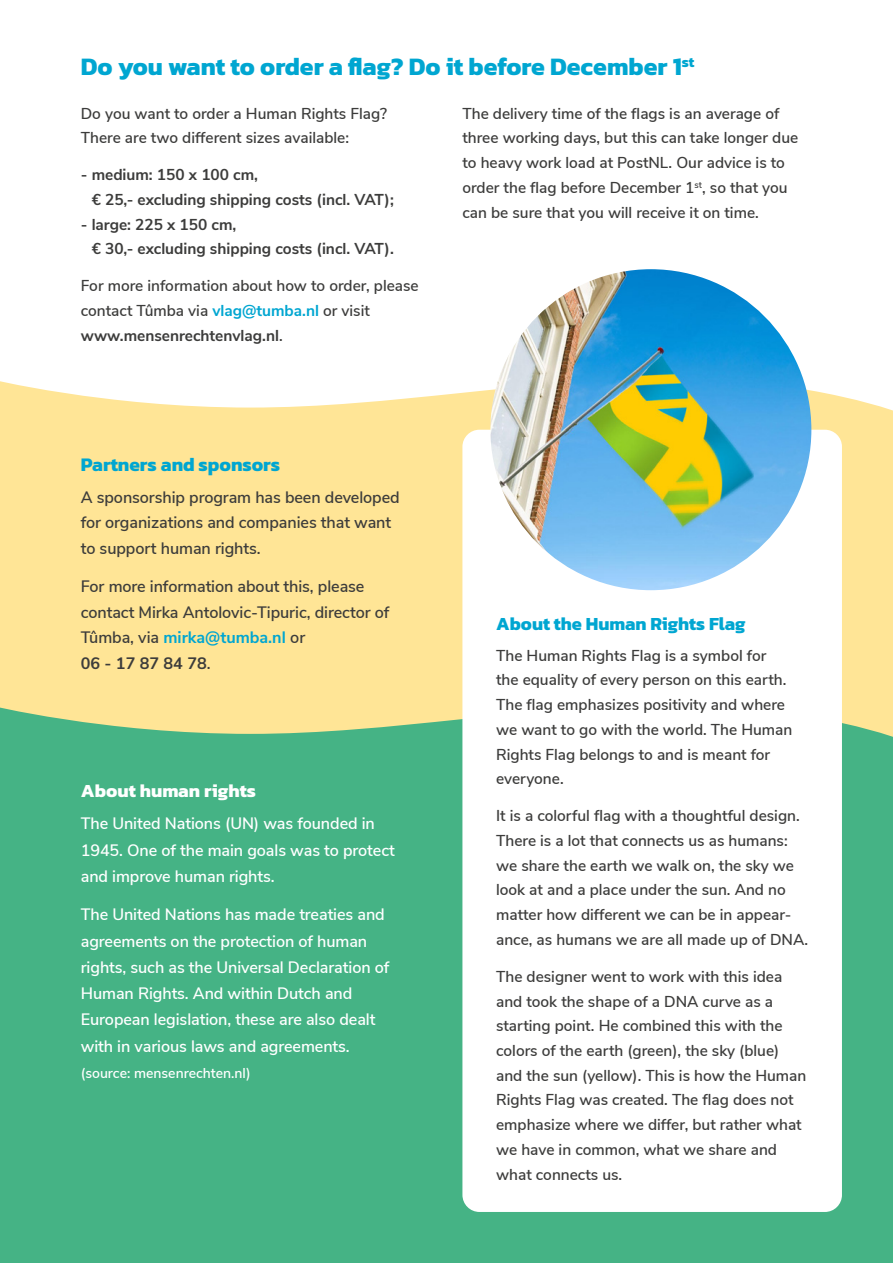
<style>
.page{position:relative;width:893px;height:1263px;background:#fff}
.page>*{position:absolute;margin:0;border:0;box-sizing:border-box;transform-origin:0 0}
.t1{font:700 25.5px "Kanit";color:#00a6d1}
.t2{font:700 19.5px "Kanit";color:#00a6d1}
.t3{font:700 18.75px "Kanit";color:#00a6d1}
.t4{font:700 18.75px "Kanit";color:#fff}
.t5{font:600 16.5px/26.2px "Nunito Sans";letter-spacing:-.005em;color:#fff}
.t6{font:600 16.5px/25.5px "Nunito Sans";letter-spacing:-.005em;color:#3c3c3b}
.t7{font:600 15.75px/24.8px "Nunito Sans";color:#3c3c3b}
.t8{font:700 15.75px/24.8px "Nunito Sans";color:#3c3c3b}
.t9{font:600 14.25px "Nunito Sans";color:#fff}
.s1{font-weight:700;color:#00a6d1}
.s2{font-weight:700}
</style>
<div class="page">
<svg style="left:0;top:378px;width:893px;height:327px;background:#ffe69d"></svg>
<div style="left:0;top:705px;width:893px;height:379px;background:#45b385"></div>
<div style="left:0;top:1084px;width:893px;height:179px;background:#45b385"></div>
<div style="left:462px;top:430px;width:380px;height:782px;background:#fff;border-radius:17px"></div>
<img style="left:490px;top:269px;width:321px;height:321px;border-radius:160px">
<h1 class="t1" style="left:81px;top:47px;width:615px">Do you want to order a flag? Do it before December 1<sup>st</sup></h1>
<p class="t7" style="left:81px;top:100px;width:308px">Do you want to order a Human Rights Flag?<br>There are two different sizes available:</p>
<p class="t8" style="left:92px;top:161px;width:304px;text-indent:-11px">- medium: 150 x 100 cm,<br>€ 25,- excluding shipping costs (incl. VAT);</p>
<p class="t8" style="left:92px;top:211px;width:304px;text-indent:-11px">- large: 225 x 150 cm,<br>€ 30,- excluding shipping costs (incl. VAT).</p>
<p class="t7" style="left:81px;top:272px;width:339px">For more information about how to order, please contact Tûmba via <span class="s1">vlag@tumba.nl</span> or visit <span class="s2">www.mensenrechtenvlag.nl</span>.</p>
<p class="t7" style="left:462px;top:100px;width:337px">The delivery time of the flags is an average of three working days, but this can take longer due to heavy work load at PostNL. Our advice is to order the flag before December 1<sup>st</sup>, so that you can be sure that you will receive it on time.</p>
<p class="t2" style="left:81px;top:449px;width:201px">Partners and sponsors</p>
<p class="t6" style="left:81px;top:483px;width:320px">A sponsorship program has been developed for organizations and companies that want to support human rights.</p>
<p class="t6" style="left:81px;top:573px;width:310px">For more information about this, please contact Mirka Antolovic-Tipuric, director of<br>Tûmba, via <span class="s1">mirka@tumba.nl</span> or<br><span class="s2">06 - 17 87 84 78</span>.</p>
<p class="t4" style="left:81px;top:776px;width:177px">About human rights</p>
<p class="t5" style="left:81px;top:810px;width:316px">The United Nations (UN) was founded in<br>1945. One of the main goals was to protect and improve human rights.</p>
<p class="t5" style="left:81px;top:900px;width:310px">The United Nations has made treaties and agreements on the protection of human rights, such as the Universal Declaration of Human Rights. And within Dutch and European legislation, these are also dealt with in various laws and agreements.</p>
<p class="t9" style="left:81px;top:1062px;width:171px">(source: mensenrechten.nl)</p>
<p class="t3" style="left:496px;top:609px;width:251px">About the Human Rights Flag</p>
<p class="t7" style="left:496px;top:642px;width:298px">The Human Rights Flag is a symbol for the equality of every person on this earth.<br>The flag emphasizes positivity and where we want to go with the world. The Human Rights Flag belongs to and is meant for everyone.</p>
<p class="t7" style="left:496px;top:802px;width:314px">It is a colorful flag with a thoughtful design.<br>There is a lot that connects us as humans: we share the earth we walk on, the sky we look at and a place under the sun. And no matter how different we can be in appear&shy;ance, as humans we are all made up of DNA.</p>
<p class="t7" style="left:496px;top:963px;width:312px">The designer went to work with this idea and took the shape of a DNA curve as a starting point. He combined this with the colors of the earth (green), the sky (blue) and the sun (yellow). This is how the Human Rights Flag was created. The flag does not emphasize where we differ, but rather what we have in common, what we share and what connects us.</p>
</div>
